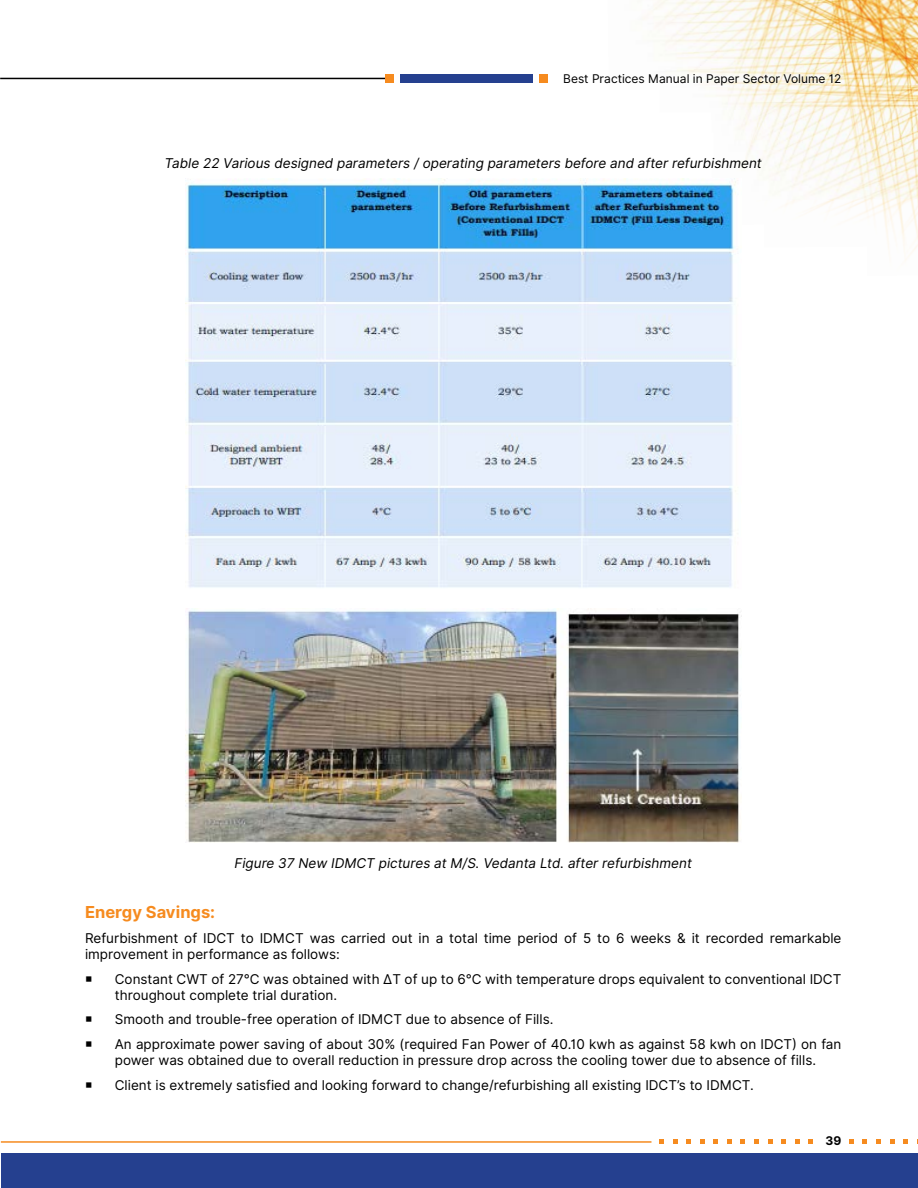
<style>
.page{position:relative;width:918px;height:1188px;background:#fff}
.page>*{position:absolute;margin:0;border:0;box-sizing:border-box;transform-origin:0 0}
.t1{font:700 16.5px "Inter";color:#f68b1f}
.t2{font:13.5px/16.2px "Inter";color:#000}
.t3{font:italic 13.5px "Inter";color:#000}
.t4{font:12px "Inter";color:#000}
.t5{font:700 12px "Inter";color:#000}
</style>
<div class="page">
<img style="left:642px;top:0;width:276px;height:85px">
<img style="left:715px;top:85px;width:203px;height:23px">
<img style="left:733px;top:108px;width:185px;height:91px">
<img style="left:785px;top:199px;width:133px;height:22px">
<img style="left:885px;top:221px;width:33px;height:23px">
<img style="left:888px;top:244px;width:30px;height:17px">
<hr style="left:0;top:78px;width:390px;height:1px;background:#000">
<div style="left:386px;top:74px;width:8px;height:9px;background:#f68b1f"></div>
<div style="left:539px;top:74px;width:9px;height:9px;background:#f68b1f"></div>
<div style="left:400px;top:74px;width:133px;height:8px;background:#25408f"></div>
<div style="left:1px;top:1153px;width:917px;height:35px;background:#25408f"></div>
<hr style="left:1px;top:1141px;width:650px;height:2px;background:#f68b1f">
<svg style="left:890px;top:1140px;width:4px;height:4px"></svg>
<svg style="left:903px;top:1140px;width:5px;height:4px"></svg>
<svg style="left:876px;top:1140px;width:5px;height:4px"></svg>
<svg style="left:863px;top:1140px;width:4px;height:4px"></svg>
<svg style="left:808px;top:1140px;width:5px;height:4px"></svg>
<svg style="left:849px;top:1140px;width:5px;height:4px"></svg>
<svg style="left:795px;top:1140px;width:4px;height:4px"></svg>
<svg style="left:781px;top:1140px;width:5px;height:4px"></svg>
<svg style="left:768px;top:1140px;width:4px;height:4px"></svg>
<svg style="left:754px;top:1140px;width:5px;height:4px"></svg>
<svg style="left:741px;top:1140px;width:4px;height:4px"></svg>
<svg style="left:727px;top:1140px;width:5px;height:4px"></svg>
<svg style="left:713px;top:1140px;width:5px;height:4px"></svg>
<svg style="left:700px;top:1140px;width:5px;height:4px"></svg>
<svg style="left:686px;top:1140px;width:5px;height:4px"></svg>
<svg style="left:673px;top:1140px;width:5px;height:4px"></svg>
<svg style="left:659px;top:1140px;width:5px;height:4px"></svg>
<img style="left:185px;top:179px;width:556px;height:409px">
<img style="left:185px;top:608px;width:555px;height:234px">
<p class="t4" style="left:563px;top:70px;width:280px">Best Practices Manual in Paper Sector Volume 12</p>
<p class="t3" style="left:165px;top:154px;width:599px">Table 22 Various designed parameters / operating parameters before and after refurbishment</p>
<p class="t3" style="left:235px;top:854px;width:459px">Figure 37 New IDMCT pictures at M/S. Vedanta Ltd. after refurbishment</p>
<p class="t1" style="left:85px;top:900px;width:132px">Energy Savings:</p>
<p class="t2" style="left:85px;top:930px;width:758px">Refurbishment of IDCT to IDMCT was carried out in a total time period of 5 to 6 weeks &amp; it recorded remarkable improvement in performance as follows:</p>
<p class="t2" style="left:115px;top:971px;width:728px;text-indent:-30px">○ Constant CWT of 27°C was obtained with ΔT of up to 6°C with temperature drops equivalent to conventional IDCT throughout complete trial duration.</p>
<p class="t2" style="left:85px;top:1012px;width:470px">○ Smooth and trouble-free operation of IDMCT due to absence of Fills.</p>
<p class="t2" style="left:85px;top:1036px;width:758px;text-align:center">○ An approximate power saving of about 30% (required Fan Power of 40.10 kwh as against 58 kwh on IDCT) on fan power was obtained due to overall reduction in pressure drop across the cooling tower due to absence of fills.</p>
<p class="t2" style="left:85px;top:1077px;width:670px">○ Client is extremely satisfied and looking forward to change/refurbishing all existing IDCT’s to IDMCT.</p>
<p class="t5" style="left:826px;top:1132px;width:17px">39</p>
</div>
